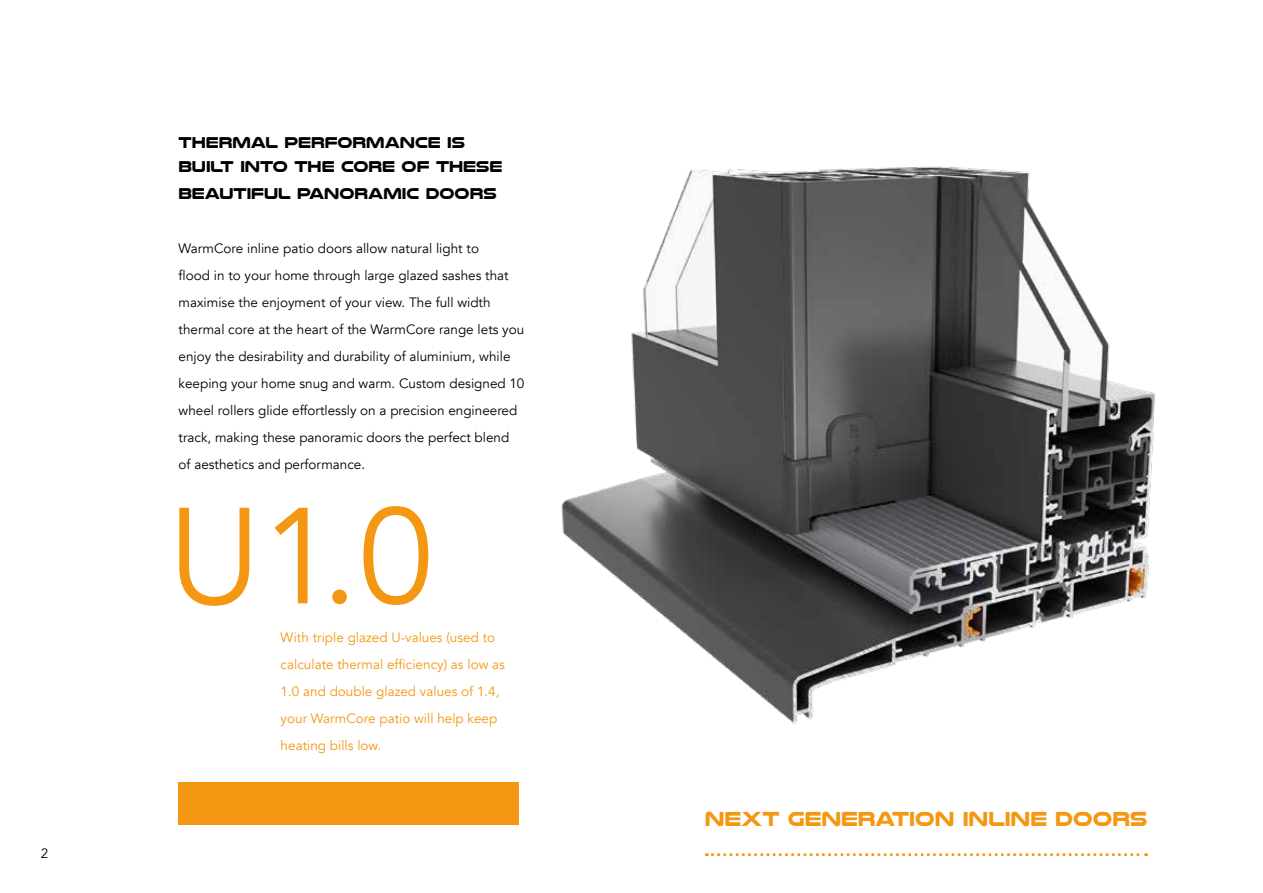
<style>
.page{position:relative;width:1263px;height:893px;background:#fff}
.page>*{position:absolute;margin:0;border:0;box-sizing:border-box;transform-origin:0 0}
.t1{font:135px "Avenir";color:#f49712}
.t2{font:700 21px "Nulshock Rg";color:#f49712}
.t3{font:700 16.2px/24px "Nulshock Rg";color:#000}
.t4{font:13.5px/27px "Avenir";color:#000}
.t5{font:13.5px/27px "Avenir";color:#f49712}
</style>
<div class="page">
<img style="left:561px;top:166px;width:594px;height:558px">
<div style="left:179px;top:782px;width:340px;height:43px;background:#f49712"></div>
<svg style="left:706px;top:853px;width:440px;height:3px"></svg>
<p class="t4" style="left:41px;top:840px;width:9px">2</p>
<p class="t3" style="left:179px;top:131px;width:325px">THERMAL PERFORMANCE IS<br>BUILT INTO THE CORE OF THESE</p>
<p class="t3" style="left:179px;top:182px;width:319px">BEAUTIFUL PANORAMIC DOORS</p>
<p class="t4" style="left:179px;top:235px;width:347px">WarmCore inline patio doors allow natural light to<br>flood in to your home through large glazed sashes that maximise the enjoyment of your view. The full width thermal core at the heart of the WarmCore range lets you enjoy the desirability and durability of aluminium, while keeping your home snug and warm. Custom designed 10 wheel rollers glide effortlessly on a precision engineered track, making these panoramic doors the perfect blend of aesthetics and performance.</p>
<h1 class="t1" style="left:168px;top:476px;width:267px">U1.0</h1>
<p class="t5" style="left:281px;top:624px;width:226px">With triple glazed U-values (used to calculate thermal efficiency) as low as 1.0 and double glazed values of 1.4, your WarmCore patio will help keep heating bills low.</p>
<h2 class="t2" style="left:705px;top:806px;width:444px">NEXT GENERATION INLINE DOORS</h2>
</div>
